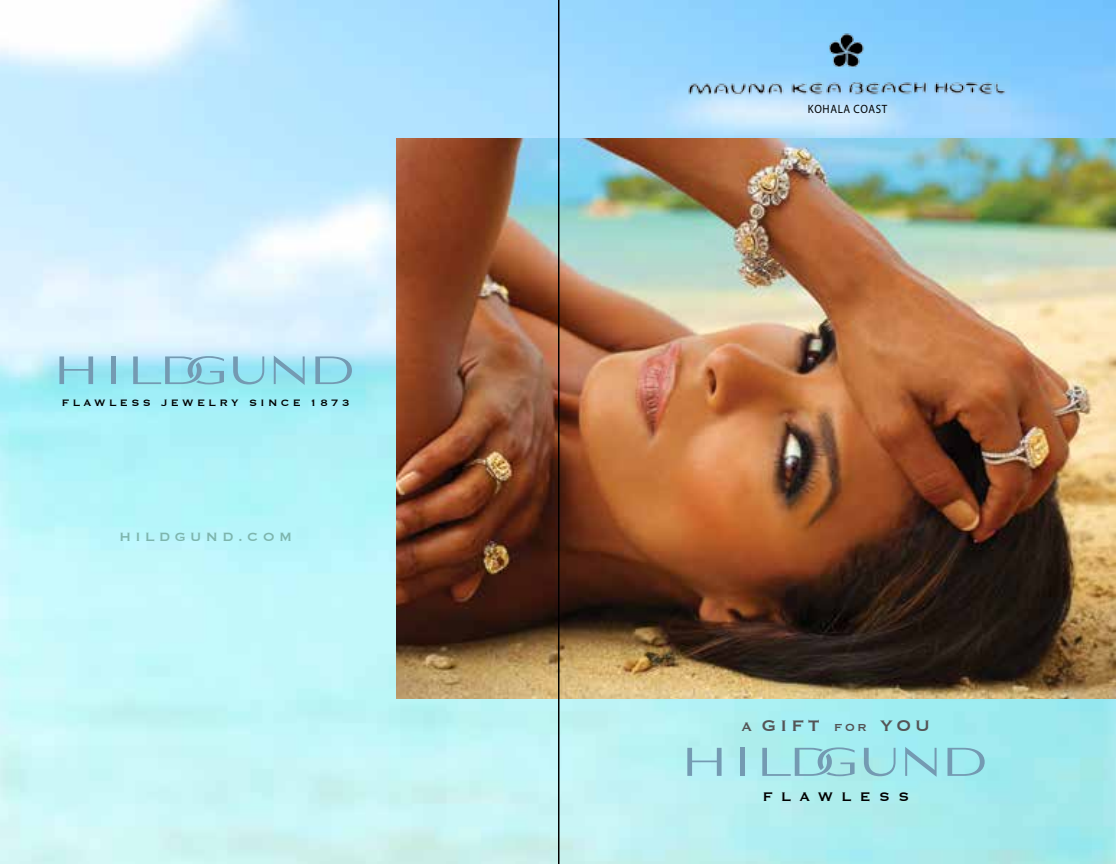
<style>
.page{position:relative;width:1116px;height:864px;background:#fff}
.page>*{position:absolute;margin:0;border:0;box-sizing:border-box;transform-origin:0 0}
.t1{font:24px "Copperplate";letter-spacing:.14em;color:#545456}
.t2{font:16.2px "Copperplate";letter-spacing:.52em;color:#000}
.t3{font:15.6px "Copperplate";letter-spacing:.28em;color:#7db5ad}
.t4{font:12.2px "Copperplate";letter-spacing:.28em;color:#000}
.t5{font:12px "Myriad Pro";letter-spacing:.06em;color:#000;scale:.91 1}
.s1{font-size:16px}
</style>
<div class="page">
<svg style="left:0;top:0;width:558px;height:864px;background:#c4f1fa"></svg>
<svg style="left:59px;top:356px;width:34px;height:28px"></svg>
<div style="left:111px;top:356px;width:5px;height:28px;background:#749ab2"></div>
<svg style="left:315px;top:356px;width:37px;height:28px"></svg>
<svg style="left:233px;top:356px;width:31px;height:28px"></svg>
<svg style="left:274px;top:356px;width:31px;height:29px"></svg>
<svg style="left:133px;top:356px;width:91px;height:28px;background:#92d0e3"></svg>
<img style="left:396px;top:139px;width:162px;height:559px">
<img style="left:558px;top:0;width:558px;height:864px">
<p class="t4" style="left:62px;top:395px;width:289px">FLAWLESS JEWELRY SINCE 1873</p>
<p class="t3" style="left:119px;top:527px;width:175px">HILDGUND.COM</p>
<p class="t5" style="left:808px;top:102px;width:89px">KOHALA COAST</p>
<h1 class="t1" style="left:741px;top:709px;width:191px"><span class="s1">A</span> gift <span class="s1">for</span> you</h1>
<h2 class="t2" style="left:763px;top:786px;width:148px">FLAWLESS</h2>
</div>
